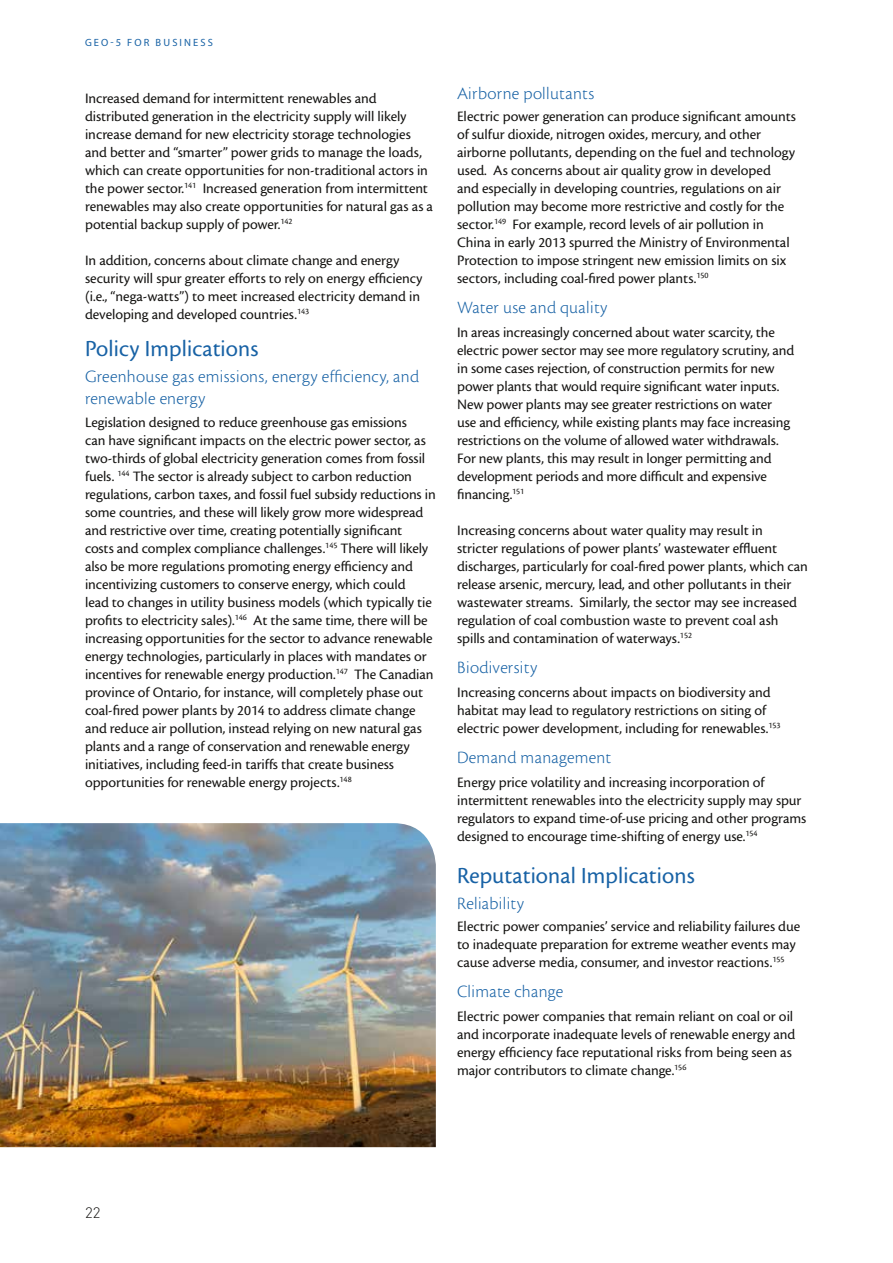
<style>
.page{position:relative;width:893px;height:1263px;background:#fff}
.page>*{position:absolute;margin:0;border:0;box-sizing:border-box;transform-origin:0 0}
.t1{font:24px "Cronos MM 408 16";letter-spacing:.005em;color:#1862a5}
.t2{font:18px/21.6px "Cronos MM 250 12";letter-spacing:.02em;color:#1862a5}
.t3{font:15px/18px "Cronos MM 408 10";letter-spacing:-.005em;color:#151412}
.t4{font:300 15px "DIN";color:#151412}
.t5{font:10.5px "Myriad Pro";letter-spacing:.2em;color:#1862a5}
</style>
<div class="page">
<img style="left:0;top:823px;width:436px;height:324px">
<p class="t5" style="left:85px;top:36px;width:129px">GEO-5 FOR BUSINE SS</p>
<p class="t3" style="left:85px;top:90px;width:349px">Increased demand for intermittent renewables and distributed generation in the electricity supply will likely increase demand for new electricity storage technologies and better and “smarter” power grids to manage the loads, which can create opportunities for non-traditional actors in the power sector.<sup>141</sup> Increased generation from intermittent renewables may also create opportunities for natural gas as a potential backup supply of power.<sup>142</sup></p>
<p class="t3" style="left:85px;top:252px;width:339px">In addition, concerns about climate change and energy security will spur greater efforts to rely on energy efficiency (i.e., “nega-watts”) to meet increased electricity demand in developing and developed countries.<sup>143</sup></p>
<h1 class="t1" style="left:85px;top:336px;width:175px">Policy Implications</h1>
<p class="t2" style="left:85px;top:366px;width:336px">Greenhouse gas emissions, energy efficiency, and renewable energy</p>
<p class="t3" style="left:85px;top:414px;width:352px">Legislation designed to reduce greenhouse gas emissions<br>can have significant impacts on the electric power sector, as two-thirds of global electricity generation comes from fossil fuels. <sup>144</sup> The sector is already subject to carbon reduction regulations, carbon taxes, and fossil fuel subsidy reductions in some countries, and these will likely grow more widespread and restrictive over time, creating potentially significant<br>costs and complex compliance challenges.<sup>145</sup> There will likely also be more regulations promoting energy efficiency and incentivizing customers to conserve energy, which could<br>lead to changes in utility business models (which typically tie profits to electricity sales).<sup>146</sup> At the same time, there will be increasing opportunities for the sector to advance renewable energy technologies, particularly in places with mandates or incentives for renewable energy production.<sup>147</sup> The Canadian province of Ontario, for instance, will completely phase out coal-fired power plants by 2014 to address climate change and reduce air pollution, instead relying on new natural gas plants and a range of conservation and renewable energy initiatives, including feed-in tariffs that create business opportunities for renewable energy projects.<sup>148</sup></p>
<p class="t2" style="left:457px;top:83px;width:139px">Airborne pollutants</p>
<p class="t3" style="left:457px;top:108px;width:340px">Electric power generation can produce significant amounts of sulfur dioxide, nitrogen oxides, mercury, and other airborne pollutants, depending on the fuel and technology used. As concerns about air quality grow in developed and especially in developing countries, regulations on air pollution may become more restrictive and costly for the sector.<sup>149</sup> For example, record levels of air pollution in China in early 2013 spurred the Ministry of Environmental Protection to impose stringent new emission limits on six sectors, including coal-fired power plants.<sup>150</sup></p>
<p class="t2" style="left:457px;top:297px;width:152px">Water use and quality</p>
<p class="t3" style="left:457px;top:324px;width:339px">In areas increasingly concerned about water scarcity, the electric power sector may see more regulatory scrutiny, and in some cases rejection, of construction permits for new power plants that would require significant water inputs.<br>New power plants may see greater restrictions on water use and efficiency, while existing plants may face increasing restrictions on the volume of allowed water withdrawals.<br>For new plants, this may result in longer permitting and development periods and more difficult and expensive financing.<sup>151</sup></p>
<p class="t3" style="left:457px;top:522px;width:352px">Increasing concerns about water quality may result in<br>stricter regulations of power plants’ wastewater effluent discharges, particularly for coal-fired power plants, which can release arsenic, mercury, lead, and other pollutants in their wastewater streams. Similarly, the sector may see increased regulation of coal combustion waste to prevent coal ash spills and contamination of waterways.<sup>152</sup></p>
<p class="t2" style="left:457px;top:657px;width:82px">Biodiversity</p>
<p class="t3" style="left:457px;top:684px;width:325px">Increasing concerns about impacts on biodiversity and habitat may lead to regulatory restrictions on siting of electric power development, including for renewables.<sup>153</sup></p>
<p class="t2" style="left:457px;top:747px;width:156px">Demand management</p>
<p class="t3" style="left:457px;top:774px;width:351px">Energy price volatility and increasing incorporation of intermittent renewables into the electricity supply may spur regulators to expand time-of-use pricing and other programs designed to encourage time-shifting of energy use.<sup>154</sup></p>
<h1 class="t1" style="left:457px;top:863px;width:239px">Reputational Implications</h1>
<p class="t2" style="left:457px;top:892px;width:69px">Reliability</p>
<p class="t3" style="left:457px;top:918px;width:345px">Electric power companies’ service and reliability failures due to inadequate preparation for extreme weather events may cause adverse media, consumer, and investor reactions.<sup>155</sup></p>
<p class="t2" style="left:457px;top:981px;width:108px">Climate change</p>
<p class="t3" style="left:457px;top:1008px;width:340px">Electric power companies that remain reliant on coal or oil and incorporate inadequate levels of renewable energy and energy efficiency face reputational risks from being seen as major contributors to climate change.<sup>156</sup></p>
<p class="t4" style="left:85px;top:1203px;width:17px">22</p>
</div>
